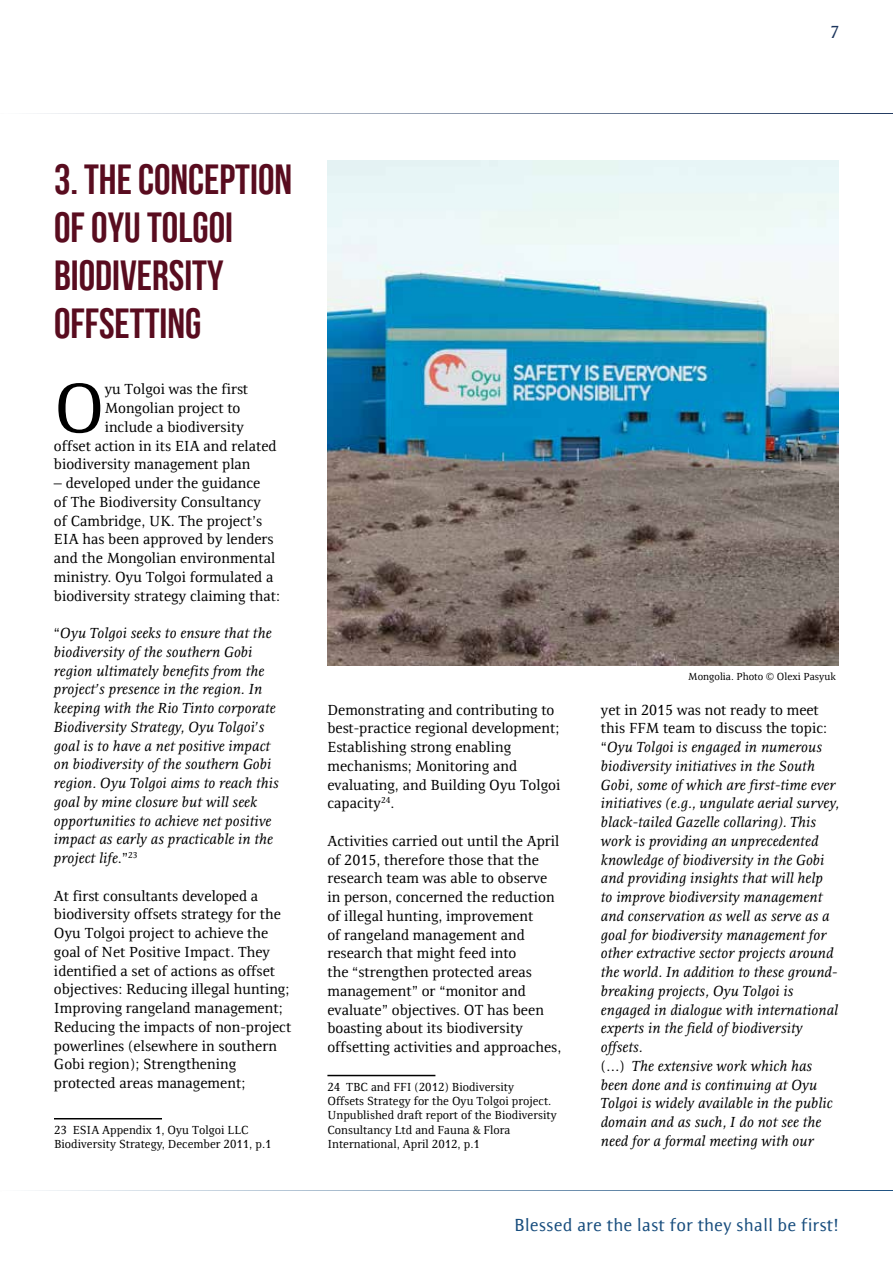
<style>
.page{position:relative;width:893px;height:1263px;background:#fff}
.page>*{position:absolute;margin:0;border:0;box-sizing:border-box;transform-origin:0 0}
.t1{font:70.8px "Resavska BG";color:#000}
.t2{font:42px/48px "Bebas Neue";color:#590c1f}
.t3{font:18px "Resavska BG Sans";color:#194e7e}
.t4{font:18px "Resavska BG Sans";color:#1c355d}
.t5{font:15px/18.8px "Resavska BG";color:#000}
.t6{font:italic 15px/18.8px "Resavska BG";color:#000}
.t7{font:12px/14.4px "Resavska BG";color:#000}
.t8{font:10.5px "Resavska BG";color:#000}
.s1{font-style:normal}
</style>
<div class="page">
<hr style="left:0;top:113px;width:893px;height:1px;background:#1c355d">
<hr style="left:0;top:1190px;width:893px;height:1px;background:#194e7e">
<hr style="left:327px;top:1075px;width:108px;height:1px;background:#000">
<hr style="left:54px;top:1118px;width:108px;height:1px;background:#000">
<img style="left:327px;top:160px;width:512px;height:505px">
<p class="t4" style="left:829px;top:22px;width:11px">7</p>
<h2 class="t2" style="left:54px;top:154px;width:240px">3. THE CONCEPTION<br>OF OYU TOLGOI<br>BIODIVERSITY<br>OFFSETTING</h2>
<h1 class="t1" style="left:54px;top:368px;width:52px">O</h1>
<p class="t5" style="left:105px;top:380px;width:145px">yu Tolgoi was the first</p>
<p class="t5" style="left:105px;top:399px;width:137px">Mongolian project to</p>
<p class="t5" style="left:105px;top:417px;width:141px">include a biodiversity</p>
<p class="t5" style="left:54px;top:436px;width:224px">offset action in its EIA and related</p>
<p class="t5" style="left:54px;top:455px;width:198px">biodiversity management plan</p>
<p class="t5" style="left:54px;top:474px;width:228px">– developed under the guidance<br>of The Biodiversity Consultancy<br>of Cambridge, UK. The project’s EIA has been approved by lenders and the Mongolian environmental ministry. Oyu Tolgoi formulated a biodiversity strategy claiming that:</p>
<p class="t6" style="left:54px;top:624px;width:226px"><span class="s1">“</span>Oyu Tolgoi seeks to ensure that the biodiversity of the southern Gobi region ultimately benefits from the project’s presence in the region. In keeping with the Rio Tinto corporate Biodiversity Strategy, Oyu Tolgoi’s goal is to have a net positive impact on biodiversity of the southern Gobi region. Oyu Tolgoi aims to reach this goal by mine closure but will seek opportunities to achieve net positive impact as early as practicable in the project life<span class="s1">.”</span><sup>23</sup></p>
<p class="t5" style="left:54px;top:886px;width:239px">At first consultants developed a biodiversity offsets strategy for the Oyu Tolgoi project to achieve the goal of Net Positive Impact. They identified a set of actions as offset objectives: Reducing illegal hunting; Improving rangeland management; Reducing the impacts of non-project powerlines (elsewhere in southern Gobi region); Strengthening protected areas management;</p>
<p class="t7" style="left:54px;top:1122px;width:219px">23 ESIA Appendix 1, Oyu Tolgoi LLC<br>Biodiversity Strategy, December 2011, p.1</p>
<p class="t5" style="left:327px;top:700px;width:234px">Demonstrating and contributing to best-practice regional development;<br>Establishing strong enabling mechanisms; Monitoring and evaluating, and Building Oyu Tolgoi capacity<sup>24</sup>.</p>
<p class="t5" style="left:327px;top:831px;width:236px">Activities carried out until the April of 2015, therefore those that the research team was able to observe in person, concerned the reduction of illegal hunting, improvement<br>of rangeland management and research that might feed into<br>the “strengthen protected areas management” or “monitor and evaluate” objectives. OT has been boasting about its biodiversity offsetting activities and approaches,</p>
<p class="t7" style="left:327px;top:1079px;width:231px">24 TBC and FFI (2012) Biodiversity<br>Offsets Strategy for the Oyu Tolgoi project.<br>Unpublished draft report of the Biodiversity Consultancy Ltd and Fauna &amp; Flora International, April 2012, p.1</p>
<p class="t8" style="left:688px;top:670px;width:149px">Mongolia. Photo © Olexi Pasyuk</p>
<p class="t6" style="left:601px;top:700px;width:240px"><span class="s1">yet in 2015 was not ready to meet this FFM team to discuss the topic: “</span>Oyu Tolgoi is engaged in numerous biodiversity initiatives in the South Gobi, some of which are first-time ever initiatives (e.g., ungulate aerial survey, black-tailed Gazelle collaring). This work is providing an unprecedented knowledge of biodiversity in the Gobi and providing insights that will help<br>to improve biodiversity management and conservation as well as serve as a goal for biodiversity management for other extractive sector projects around the world. In addition to these ground&shy;breaking projects, Oyu Tolgoi is engaged in dialogue with international experts in the field of biodiversity offsets.<br><span class="s1">(…)</span> The extensive work which has been done and is continuing at Oyu Tolgoi is widely available in the public domain and as such, I do not see the need for a formal meeting with our</p>
<p class="t3" style="left:514px;top:1215px;width:326px">Blessed are the last for they shall be first!</p>
</div>
